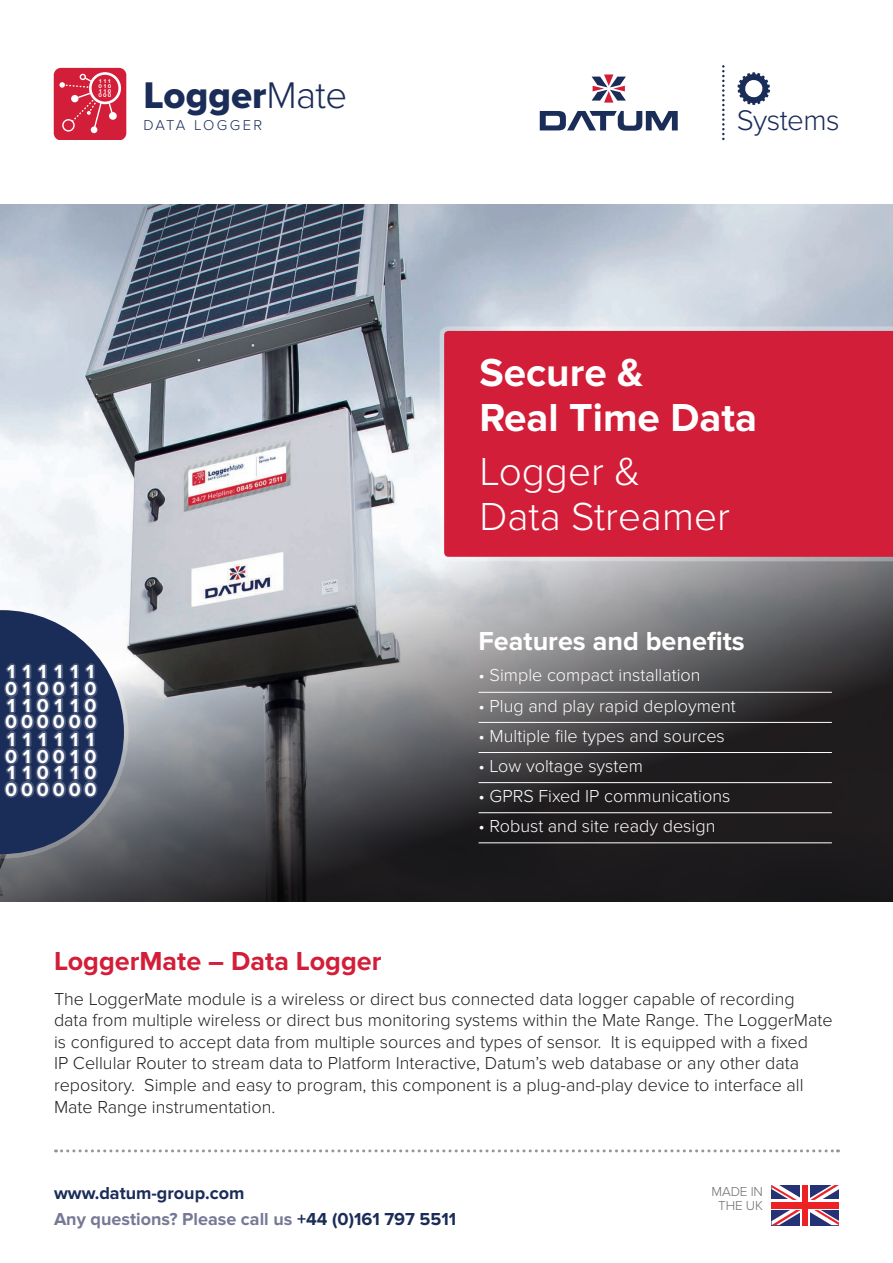
<style>
.page{position:relative;width:893px;height:1263px;background:#fff}
.page>*{position:absolute;margin:0;border:0;box-sizing:border-box;transform-origin:0 0}
.t1{font:700 40.5px/45px "Proxima Nova";color:#fff}
.t2{font:300 40.5px/45px "Proxima Nova";color:#fff}
.t3{font:38.4px "Proxima Nova Extrabld";color:#1a2c58}
.t4{font:300 29.4px "Proxima Nova";letter-spacing:-.02em;color:#1a2c58}
.t5{font:700 27px "Proxima Nova";color:#d31e39}
.t6{font:700 27px "Proxima Nova";color:#fff}
.t7{font:700 19.5px/33.6px "Proxima Nova";letter-spacing:.2em;color:#fff}
.t8{font:300 18px/21.6px "Proxima Nova";color:#231f20}
.t9{font:300 18px "Proxima Nova";color:#fff}
.t10{font:700 18px/25.8px "Proxima Nova";color:#1a2c58}
.t11{font:300 14.85px "Proxima Nova";letter-spacing:.14em;color:#1a2c58}
.t12{font:300 13.5px/14.2px "Proxima Nova";letter-spacing:-.01em;color:#6c6d70;text-align:center}
.t13{font:700 5.55px/9.8px "Proxima Nova";color:#fff}
.s1{font-family:"Proxima Nova";font-weight:300}
.s2{color:#777895}
</style>
<div class="page">
<img style="left:0;top:205px;width:893px;height:267px">
<svg style="left:0;top:472px;width:893px;height:429px;background:#6c6c6f"></svg>
<hr style="left:478px;top:692px;width:354px;height:1px;background:#fff">
<hr style="left:478px;top:722px;width:354px;height:1px;background:#fff">
<hr style="left:478px;top:752px;width:354px;height:1px;background:#fff">
<hr style="left:478px;top:782px;width:354px;height:1px;background:#fff">
<hr style="left:478px;top:812px;width:354px;height:1px;background:#fff">
<hr style="left:478px;top:842px;width:354px;height:1px;background:#fff">
<svg style="left:56px;top:1149px;width:782px;height:3px"></svg>
<svg style="left:771px;top:1185px;width:68px;height:40px"></svg>
<div style="left:440px;top:326px;width:453px;height:235px;background:#d31e39"></div>
<svg style="left:722px;top:65px;width:3px;height:75px"></svg>
<svg style="left:737px;top:72px;width:33px;height:33px"></svg>
<svg style="left:540px;top:111px;width:138px;height:20px"></svg>
<svg style="left:592px;top:74px;width:34px;height:29px"></svg>
<div style="left:54px;top:68px;width:72px;height:72px;background:#d31e39;border-radius:7px"></div>
<div style="left:88px;top:72px;width:33px;height:33px;border:2px solid #d31e39;border-radius:50%"></div>
<div style="left:62px;top:119px;width:13px;height:13px;border:1px solid #fff;border-radius:50%"></div>
<div style="left:91px;top:126px;width:6px;height:7px;background:#fff;border-radius:50%"></div>
<svg style="left:59px;top:74px;width:56px;height:55px"></svg>
<div style="left:89px;top:72px;width:32px;height:32px;background:#d31e39;border:3px solid #fff;border-radius:50%"></div>
<svg style="left:0;top:606px;width:128px;height:252px;background:#475576"></svg>
<p class="t13" style="left:99px;top:77px;width:14px">1 1 1<br>1 1 0</p>
<p class="t13" style="left:99px;top:82px;width:14px">0 1 0<br>000</p>
<h2 class="t3" style="left:143px;top:66px;width:205px">Logger<span class="s1">Mate</span></h2>
<p class="t11" style="left:143px;top:117px;width:120px">DATA LOGGER</p>
<p class="t7" style="left:7px;top:656px;width:91px">1 1 1 1 1 1<br>1 1 0 1 1 0</p>
<p class="t7" style="left:5px;top:673px;width:93px;line-height:33px">0 1 0010<br>000000</p>
<p class="t7" style="left:7px;top:723px;width:91px">1 1 1 1 1 1<br>1 1 0 1 1 0</p>
<p class="t7" style="left:5px;top:741px;width:93px;line-height:33px">0 1 0010<br>000000</p>
<h3 class="t4" style="left:737px;top:107px;width:104px">Systems</h3>
<h1 class="t1" style="left:479px;top:352px;width:279px">Secure &amp;<br>Real Time Data</h1>
<h1 class="t2" style="left:479px;top:449px;width:252px">Logger &amp;<br>Data Streamer</h1>
<h3 class="t6" style="left:478px;top:625px;width:268px">Features and benefits</h3>
<p class="t9" style="left:478px;top:665px;width:224px">• Simple compact installation</p>
<p class="t9" style="left:478px;top:695px;width:259px">• Plug and play rapid deployment</p>
<p class="t9" style="left:478px;top:725px;width:248px">• Multiple file types and sources</p>
<p class="t9" style="left:478px;top:755px;width:166px">• Low voltage system</p>
<p class="t9" style="left:478px;top:785px;width:253px">• GPRS Fixed IP communications</p>
<p class="t9" style="left:478px;top:816px;width:238px">• Robust and site ready design</p>
<h3 class="t5" style="left:54px;top:945px;width:329px">LoggerMate – Data Logger</h3>
<p class="t8" style="left:54px;top:988px;width:780px">The LoggerMate module is a wireless or direct bus connected data logger capable of recording data from multiple wireless or direct bus monitoring systems within the Mate Range. The LoggerMate is configured to accept data from multiple sources and types of sensor. It is equipped with a fixed<br>IP Cellular Router to stream data to Platform Interactive, Datum’s web database or any other data repository. Simple and easy to program, this component is a plug-and-play device to interface all Mate Range instrumentation.</p>
<p class="t10" style="left:54px;top:1181px;width:404px">www.datum-group.com<br><span class="s2">Any questions? Please call us</span> +44 (0)161 797 5511</p>
<p class="t12" style="left:711px;top:1184px;width:53px">MADE IN<br>THE UK</p>
</div>
